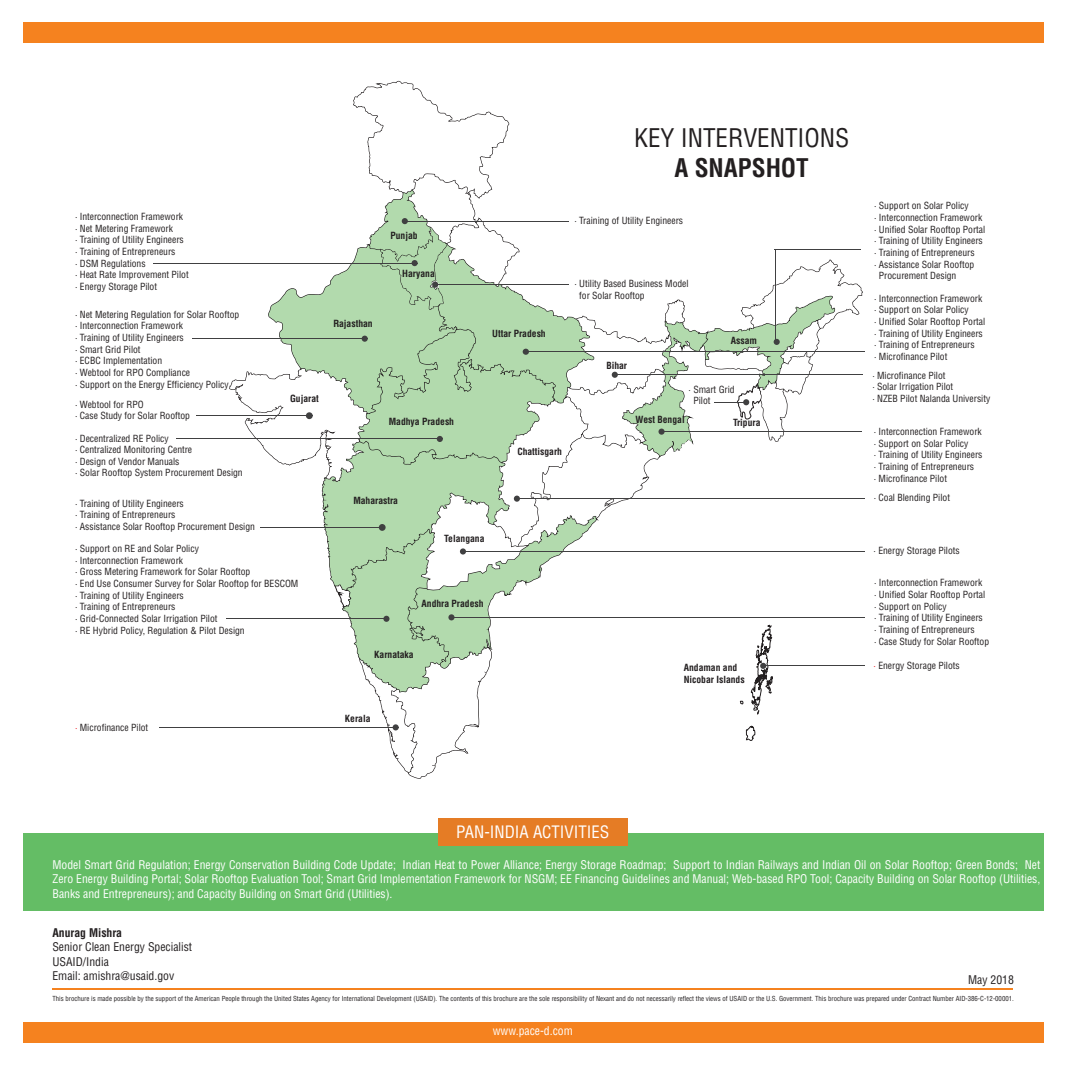
<style>
.page{position:relative;width:1066px;height:1066px;background:#fff}
.page>*{position:absolute;margin:0;border:0;box-sizing:border-box;transform-origin:0 0}
.t1{font:25px/30px "Switzerland Condensed";color:#231f20;text-align:center}
.t2{font:16.75px "Switzerland Condensed";color:#fff}
.t3{font:11.75px/14.2px "Switzerland Condensed";color:#fff;text-align:justify}
.t4{font:11.75px/14.2px "Switzerland Condensed";color:#231f20}
.t5{font:9.5px/11.8px "Switzerland Condensed";color:#231f20}
.t6{font:6.75px "Switzerland Condensed";color:#231f20}
.s1{color:#ed1c24}
</style>
<div class="page">
<div style="left:22px;top:22px;width:1021px;height:1021px;background:#f5821f"></div>
<div style="left:22px;top:44px;width:1021px;height:977px;background:#fff"></div>
<hr style="left:53px;top:987px;width:960px;height:2px;background:#f5821f">
<div style="left:22px;top:832px;width:1021px;height:78px;background:#64bd65"></div>
<div style="left:438px;top:818px;width:189px;height:27px;background:#e57c25"></div>
<hr style="left:192px;top:338px;width:175px;height:1px;background:#404041">
<hr style="left:226px;top:618px;width:161px;height:1px;background:#404041">
<hr style="left:159px;top:726px;width:239px;height:1px;background:#404041">
<hr style="left:518px;top:498px;width:346px;height:1px;background:#404041">
<hr style="left:176px;top:438px;width:266px;height:1px;background:#404041">
<hr style="left:196px;top:415px;width:116px;height:1px;background:#404041">
<hr style="left:454px;top:616px;width:410px;height:1px;background:#404041">
<hr style="left:762px;top:665px;width:102px;height:1px;background:#404041">
<hr style="left:460px;top:551px;width:404px;height:1px;background:#404041">
<svg style="left:227px;top:80px;width:636px;height:699px"></svg>
<hr style="left:524px;top:351px;width:340px;height:1px;background:#404041">
<hr style="left:434px;top:284px;width:134px;height:1px;background:#404041">
<hr style="left:403px;top:220px;width:165px;height:1px;background:#404041">
<hr style="left:153px;top:262px;width:264px;height:1px;background:#404041">
<p class="t5" style="left:75px;top:212px;width:109px">• Interconnection Framework</p>
<p class="t5" style="left:75px;top:223px;width:99px">• Net Metering Framework</p>
<p class="t5" style="left:75px;top:235px;width:110px">• Training of Utility Engineers</p>
<p class="t5" style="left:75px;top:247px;width:102px">• Training of Entrepreneurs</p>
<p class="t5" style="left:75px;top:258px;width:72px">• DSM Regulations</p>
<p class="t5" style="left:75px;top:270px;width:115px">• Heat Rate Improvement Pilot</p>
<p class="t5" style="left:75px;top:281px;width:83px">• Energy Storage Pilot</p>
<p class="t5" style="left:75px;top:309px;width:166px">• Net Metering Regulation for Solar Rooftop</p>
<p class="t5" style="left:75px;top:321px;width:109px">• Interconnection Framework</p>
<p class="t5" style="left:75px;top:333px;width:110px">• Training of Utility Engineers</p>
<p class="t5" style="left:75px;top:344px;width:67px">• Smart Grid Pilot</p>
<p class="t5" style="left:75px;top:356px;width:89px">• ECBC Implementation</p>
<p class="t5" style="left:75px;top:367px;width:117px">• Webtool for RPO Compliance</p>
<p class="t5" style="left:75px;top:379px;width:155px">• Support on the Energy Efficiency Policy</p>
<p class="t5" style="left:75px;top:399px;width:70px">• Webtool for RPO</p>
<p class="t5" style="left:75px;top:411px;width:116px">• Case Study for Solar Rooftop</p>
<p class="t5" style="left:75px;top:433px;width:95px">• Decentralized RE Policy</p>
<p class="t5" style="left:75px;top:445px;width:119px">• Centralized Monitoring Centre</p>
<p class="t5" style="left:75px;top:456px;width:106px">• Design of Vendor Manuals</p>
<p class="t5" style="left:75px;top:468px;width:169px">• Solar Rooftop System Procurement Design</p>
<p class="t5" style="left:75px;top:498px;width:110px">• Training of Utility Engineers</p>
<p class="t5" style="left:75px;top:510px;width:102px">• Training of Entrepreneurs</p>
<p class="t5" style="left:75px;top:521px;width:181px">• Assistance Solar Rooftop Procurement Design</p>
<p class="t5" style="left:290px;top:393px;width:30px">Gujarat</p>
<p class="t5" style="left:75px;top:543px;width:125px">• Support on RE and Solar Policy</p>
<p class="t5" style="left:75px;top:555px;width:109px">• Interconnection Framework</p>
<p class="t5" style="left:75px;top:567px;width:177px">• Gross Metering Framework for Solar Rooftop</p>
<p class="t5" style="left:75px;top:578px;width:225px">• End Use Consumer Survey for Solar Rooftop for BESCOM</p>
<p class="t5" style="left:75px;top:590px;width:110px">• Training of Utility Engineers</p>
<p class="t5" style="left:75px;top:602px;width:102px">• Training of Entrepreneurs</p>
<p class="t5" style="left:75px;top:613px;width:144px">• Grid-Connected Solar Irrigation Pilot</p>
<p class="t5" style="left:75px;top:625px;width:171px">• RE Hybrid Policy, Regulation &amp; Pilot Design</p>
<p class="t5" style="left:75px;top:723px;width:75px"><span class="s1">•</span> Microfinance Pilot</p>
<h1 class="t1" style="left:634px;top:126px;width:216px">KEY INTERVENTIONS<br>A SNAPSHOT</h1>
<p class="t5" style="left:333px;top:318px;width:41px">Rajasthan</p>
<p class="t5" style="left:390px;top:231px;width:29px">Punjab</p>
<p class="t5" style="left:402px;top:268px;width:34px">Haryana</p>
<p class="t5" style="left:492px;top:328px;width:55px">Uttar Pradesh</p>
<p class="t5" style="left:574px;top:216px;width:110px">• Training of Utility Engineers</p>
<p class="t5" style="left:579px;top:279px;width:111px;text-indent:-5px">• Utility Based Business Model for Solar Rooftop</p>
<p class="t5" style="left:606px;top:360px;width:22px">Bihar</p>
<p class="t5" style="left:730px;top:336px;width:28px">Assam</p>
<p class="t5" style="left:693px;top:384px;width:43px;text-indent:-5px">• Smart Grid<br>Pilot</p>
<p class="t5" style="left:388px;top:417px;width:67px">Madhya Pradesh</p>
<p class="t5" style="left:635px;top:415px;width:51px">West Bengal</p>
<p class="t5" style="left:517px;top:446px;width:46px">Chattisgarh</p>
<p class="t5" style="left:732px;top:418px;width:29px">Tripura</p>
<p class="t5" style="left:353px;top:495px;width:46px">Maharastra</p>
<p class="t5" style="left:444px;top:534px;width:42px">Telangana</p>
<p class="t5" style="left:421px;top:599px;width:64px">Andhra Pradesh</p>
<p class="t5" style="left:374px;top:649px;width:41px">Karnataka</p>
<p class="t5" style="left:873px;top:201px;width:96px">• Support on Solar Policy</p>
<p class="t5" style="left:873px;top:213px;width:109px">• Interconnection Framework</p>
<p class="t5" style="left:873px;top:224px;width:112px">• Unified Solar Rooftop Portal</p>
<p class="t5" style="left:873px;top:236px;width:110px">• Training of Utility Engineers</p>
<p class="t5" style="left:873px;top:247px;width:102px">• Training of Entrepreneurs</p>
<p class="t5" style="left:878px;top:259px;width:97px;text-indent:-5px">• Assistance Solar Rooftop<br>Procurement Design</p>
<p class="t5" style="left:873px;top:293px;width:109px">• Interconnection Framework</p>
<p class="t5" style="left:873px;top:305px;width:96px">• Support on Solar Policy</p>
<p class="t5" style="left:873px;top:317px;width:112px">• Unified Solar Rooftop Portal</p>
<p class="t5" style="left:873px;top:328px;width:110px">• Training of Utility Engineers</p>
<p class="t5" style="left:873px;top:340px;width:102px">• Training of Entrepreneurs</p>
<p class="t5" style="left:873px;top:351px;width:75px">• Microfinance Pilot</p>
<p class="t5" style="left:872px;top:370px;width:75px">• Microfinance Pilot</p>
<p class="t5" style="left:872px;top:382px;width:82px">• Solar Irrigation Pilot</p>
<p class="t5" style="left:872px;top:393px;width:119px">• NZEB Pilot Nalanda University</p>
<p class="t5" style="left:873px;top:426px;width:109px">• Interconnection Framework</p>
<p class="t5" style="left:873px;top:438px;width:96px">• Support on Solar Policy</p>
<p class="t5" style="left:873px;top:450px;width:110px">• Training of Utility Engineers</p>
<p class="t5" style="left:873px;top:461px;width:102px">• Training of Entrepreneurs</p>
<p class="t5" style="left:873px;top:473px;width:75px">• Microfinance Pilot</p>
<p class="t5" style="left:873px;top:493px;width:78px">• Coal Blending Pilot</p>
<p class="t5" style="left:873px;top:546px;width:88px">• Energy Storage Pilots</p>
<p class="t5" style="left:873px;top:578px;width:109px">• Interconnection Framework</p>
<p class="t5" style="left:873px;top:589px;width:112px">• Unified Solar Rooftop Portal</p>
<p class="t5" style="left:873px;top:601px;width:74px">• Support on Policy</p>
<p class="t5" style="left:873px;top:613px;width:110px">• Training of Utility Engineers</p>
<p class="t5" style="left:873px;top:624px;width:102px">• Training of Entrepreneurs</p>
<p class="t5" style="left:873px;top:636px;width:116px">• Case Study for Solar Rooftop</p>
<p class="t5" style="left:345px;top:713px;width:27px">Kerala</p>
<p class="t5" style="left:683px;top:663px;width:62px">Andaman and<br>Nicobar Islands</p>
<p class="t5" style="left:873px;top:660px;width:88px"><span class="s1">•</span> Energy Storage Pilots</p>
<h2 class="t2" style="left:456px;top:821px;width:154px">PAN-INDIA ACTIVITIES</h2>
<p class="t3" style="left:52px;top:858px;width:988px">Model Smart Grid Regulation; Energy Conservation Building Code Update; Indian Heat to Power Alliance; Energy Storage Roadmap; Support to Indian Railways and Indian Oil on Solar Rooftop; Green Bonds; Net Zero Energy Building Portal; Solar Rooftop Evaluation Tool; Smart Grid Implementation Framework for NSGM; EE Financing Guidelines and Manual; Web-based RPO Tool; Capacity Building on Solar Rooftop (Utilities, Banks and Entrepreneurs); and Capacity Building on Smart Grid (Utilities).</p>
<p class="t4" style="left:52px;top:926px;width:141px">Anurag Mishra<br>Senior Clean Energy Specialist<br>USAID/India<br>Email: amishra@usaid.gov</p>
<p class="t4" style="left:967px;top:973px;width:47px">May 2018</p>
<p class="t6" style="left:52px;top:993px;width:962px">This brochure is made possible by the support of the American People through the United States Agency for International Development (USAID). The contents of this brochure are the sole responsibility of Nexant and do not necessarily reflect the views of USAID or the U.S. Government. This brochure was prepared under Contract Number AID-386-C-12-00001.</p>
<p class="t3" style="left:492px;top:1024px;width:81px">www.pace-d.com</p>
</div>
